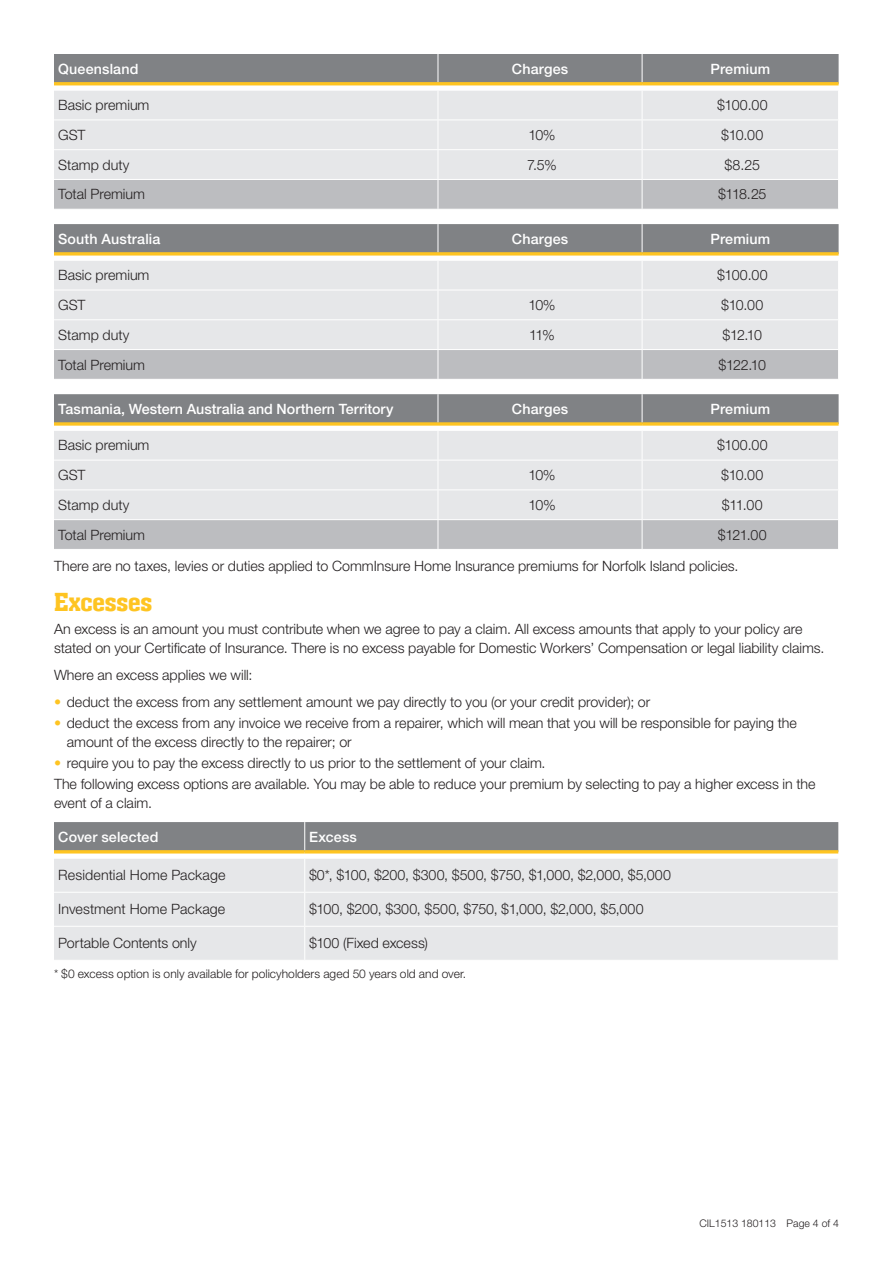
<style>
.page{position:relative;width:893px;height:1263px;background:#fff}
.page>*{position:absolute;margin:0;border:0;box-sizing:border-box;transform-origin:0 0}
.t1{font:500 27px "Aachen Com";letter-spacing:-.01em;color:#fec422}
.t2{font:300 14.25px/18.8px "Helvetica Neue LT Std";color:#231f20}
.t3{font:500 14.25px "Helvetica Neue LT Std";letter-spacing:.01em;color:#fff}
.t4{font:300 12px "Helvetica Neue LT Std";letter-spacing:.005em;color:#231f20}
.t5{font:300 10.5px "Helvetica Neue LT Std";color:#231f20}
.s1{color:#fec422}
</style>
<div class="page">
<svg style="left:54px;top:91px;width:784px;height:118px;background:#dcdddf"></svg>
<hr style="left:54px;top:82px;width:384px;height:3px;background:#fec422">
<hr style="left:438px;top:82px;width:204px;height:3px;background:#fec422">
<hr style="left:642px;top:82px;width:197px;height:3px;background:#fec422">
<div style="left:54px;top:54px;width:785px;height:30px;background:#808285"></div>
<svg style="left:54px;top:261px;width:784px;height:118px;background:#dcdddf"></svg>
<svg style="left:54px;top:254px;width:384px;height:2px"></svg>
<svg style="left:438px;top:254px;width:204px;height:2px"></svg>
<svg style="left:642px;top:254px;width:197px;height:2px"></svg>
<svg style="left:54px;top:224px;width:785px;height:30px;background:#88867f"></svg>
<svg style="left:54px;top:431px;width:784px;height:118px;background:#dcdddf"></svg>
<svg style="left:54px;top:424px;width:384px;height:2px"></svg>
<svg style="left:438px;top:424px;width:204px;height:2px"></svg>
<svg style="left:642px;top:424px;width:197px;height:2px"></svg>
<svg style="left:54px;top:394px;width:785px;height:30px;background:#888680"></svg>
<div style="left:54px;top:859px;width:784px;height:101px;background:#e6e7e9"></div>
<hr style="left:304px;top:858px;width:1px;height:34px;background:#fff">
<hr style="left:54px;top:892px;width:251px;height:1px;background:#fff">
<hr style="left:305px;top:892px;width:534px;height:1px;background:#fff">
<hr style="left:304px;top:893px;width:1px;height:33px;background:#fff">
<hr style="left:54px;top:926px;width:251px;height:1px;background:#fff">
<hr style="left:305px;top:926px;width:534px;height:1px;background:#fff">
<hr style="left:304px;top:927px;width:1px;height:33px;background:#fff">
<hr style="left:54px;top:850px;width:251px;height:3px;background:#fec422">
<hr style="left:305px;top:850px;width:533px;height:3px;background:#fec422">
<svg style="left:54px;top:822px;width:784px;height:30px;background:#88867f"></svg>
<p class="t3" style="left:58px;top:60px;width:82px">Queensland</p>
<p class="t3" style="left:512px;top:60px;width:58px">Charges</p>
<p class="t3" style="left:711px;top:60px;width:61px">Premium</p>
<p class="t2" style="left:58px;top:95px;width:93px">Basic premium</p>
<p class="t2" style="left:717px;top:95px;width:52px">$100.00</p>
<p class="t2" style="left:58px;top:125px;width:29px">GST</p>
<p class="t2" style="left:528px;top:125px;width:29px">10%</p>
<p class="t2" style="left:721px;top:125px;width:44px">$10.00</p>
<p class="t2" style="left:58px;top:155px;width:73px">Stamp duty</p>
<p class="t2" style="left:527px;top:155px;width:31px">7.5%</p>
<p class="t2" style="left:724px;top:155px;width:37px">$8.25</p>
<p class="t2" style="left:58px;top:185px;width:88px">Total Premium</p>
<p class="t2" style="left:718px;top:185px;width:50px">$118.25</p>
<p class="t3" style="left:58px;top:230px;width:104px">South Australia</p>
<p class="t3" style="left:512px;top:230px;width:58px">Charges</p>
<p class="t3" style="left:711px;top:230px;width:61px">Premium</p>
<p class="t2" style="left:58px;top:265px;width:93px">Basic premium</p>
<p class="t2" style="left:717px;top:265px;width:52px">$100.00</p>
<p class="t2" style="left:58px;top:295px;width:29px">GST</p>
<p class="t2" style="left:528px;top:295px;width:29px">10%</p>
<p class="t2" style="left:721px;top:295px;width:44px">$10.00</p>
<p class="t2" style="left:58px;top:325px;width:73px">Stamp duty</p>
<p class="t2" style="left:529px;top:325px;width:27px">11%</p>
<p class="t2" style="left:723px;top:325px;width:41px">$12.10</p>
<p class="t2" style="left:58px;top:355px;width:88px">Total Premium</p>
<p class="t2" style="left:719px;top:355px;width:49px">$122.10</p>
<p class="t3" style="left:58px;top:401px;width:337px">Tasmania, Western Australia and Northern Territory</p>
<p class="t3" style="left:512px;top:401px;width:58px">Charges</p>
<p class="t3" style="left:711px;top:401px;width:61px">Premium</p>
<p class="t2" style="left:58px;top:436px;width:93px">Basic premium</p>
<p class="t2" style="left:717px;top:436px;width:52px">$100.00</p>
<p class="t2" style="left:58px;top:465px;width:29px">GST</p>
<p class="t2" style="left:528px;top:465px;width:29px">10%</p>
<p class="t2" style="left:721px;top:465px;width:44px">$10.00</p>
<p class="t2" style="left:58px;top:495px;width:73px">Stamp duty</p>
<p class="t2" style="left:528px;top:495px;width:29px">10%</p>
<p class="t2" style="left:722px;top:495px;width:42px">$11.00</p>
<p class="t2" style="left:58px;top:525px;width:88px">Total Premium</p>
<p class="t2" style="left:718px;top:525px;width:50px">$121.00</p>
<p class="t2" style="left:54px;top:556px;width:686px">There are no taxes, levies or duties applied to CommInsure Home Insurance premiums for Norfolk Island policies.</p>
<h1 class="t1" style="left:54px;top:588px;width:100px">Excesses</h1>
<p class="t2" style="left:54px;top:619px;width:772px">An excess is an amount you must contribute when we agree to pay a claim. All excess amounts that apply to your policy are stated on your Certificate of Insurance. There is no excess payable for Domestic Workers’ Compensation or legal liability claims.</p>
<p class="t2" style="left:54px;top:665px;width:200px">Where an excess applies we will:</p>
<p class="t2" style="left:54px;top:693px;width:598px"><span class="s1">•</span> deduct the excess from any settlement amount we pay directly to you (or your credit provider); or</p>
<p class="t2" style="left:67px;top:713px;width:731px;text-indent:-13px"><span class="s1">•</span> deduct the excess from any invoice we receive from a repairer, which will mean that you will be responsible for paying the amount of the excess directly to the repairer; or</p>
<p class="t2" style="left:54px;top:752px;width:763px;line-height:20.9px"><span class="s1">•</span> require you to pay the excess directly to us prior to the settlement of your claim.<br>The following excess options are available. You may be able to reduce your premium by selecting to pay a higher excess in the</p>
<p class="t2" style="left:54px;top:793px;width:100px">event of a claim.</p>
<p class="t3" style="left:58px;top:828px;width:102px">Cover selected</p>
<p class="t3" style="left:309px;top:828px;width:50px">Excess</p>
<p class="t2" style="left:58px;top:865px;width:169px">Residential Home Package</p>
<p class="t2" style="left:309px;top:865px;width:363px">$0*, $100, $200, $300, $500, $750, $1,000, $2,000, $5,000</p>
<p class="t2" style="left:58px;top:899px;width:169px">Investment Home Package</p>
<p class="t2" style="left:309px;top:899px;width:336px">$100, $200, $300, $500, $750, $1,000, $2,000, $5,000</p>
<p class="t2" style="left:58px;top:933px;width:140px">Portable Contents only</p>
<p class="t2" style="left:309px;top:933px;width:120px">$100 (Fixed excess)</p>
<p class="t4" style="left:54px;top:966px;width:414px">* $0 excess option is only available for policyholders aged 50 years old and over.</p>
<p class="t5" style="left:699px;top:1217px;width:141px">CIL1513 180113 Page 4 of 4</p>
</div>
